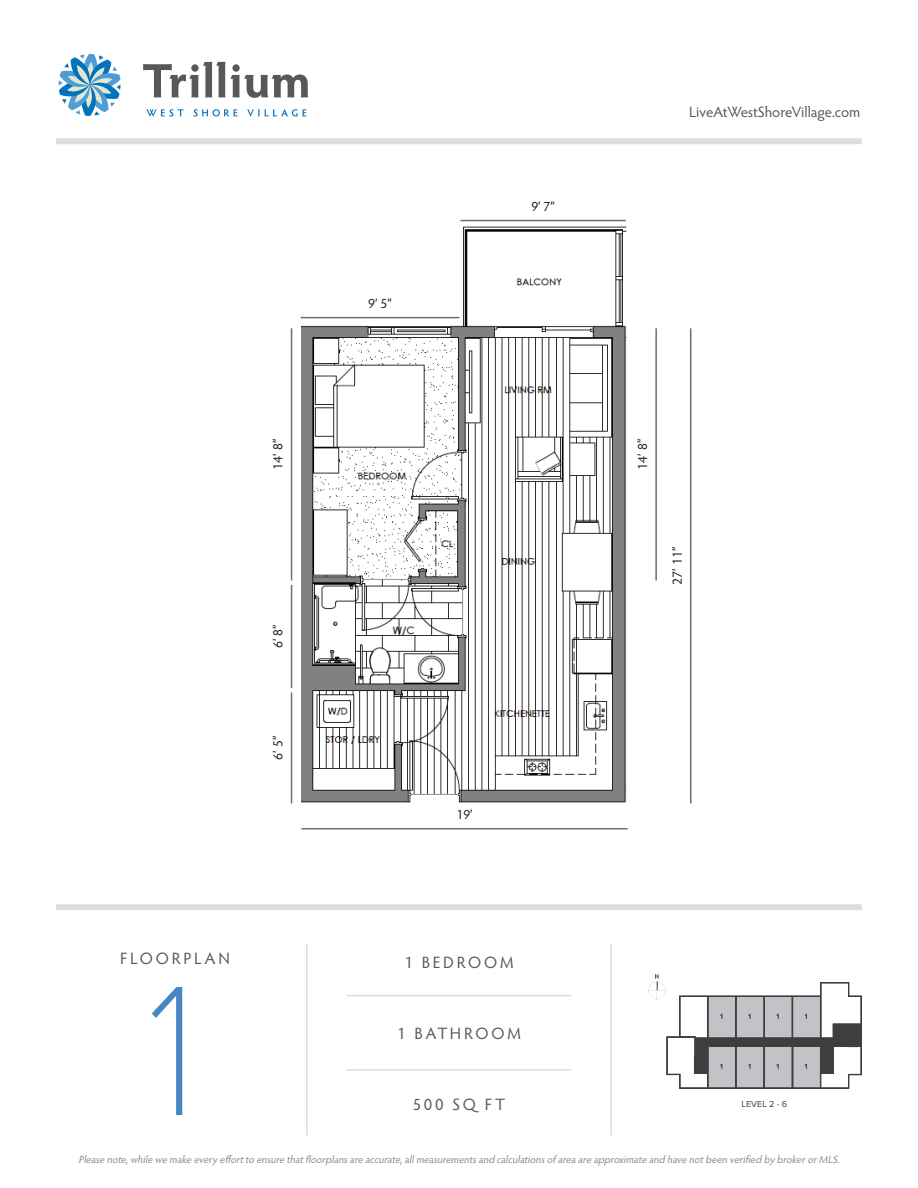
<style>
.page{position:relative;width:918px;height:1188px;background:#fff}
.page>*{position:absolute;margin:0;border:0;box-sizing:border-box;transform-origin:0 0}
.t1{font:100 192px "Proxima Nova T";color:#4786c6}
.t2{font:16.5px "Hypatia Sans Pro";letter-spacing:.165em;color:#57585a}
.t3{font:15px "Hypatia Sans Pro";letter-spacing:-.005em;color:#57585a}
.t4{font:13.5px "Hypatia Sans Pro";color:#231f20}
.t5{font:italic 10.5px "Hypatia Sans Pro";color:#87898c}
.t6{font:500 9px "Proxima Nova";color:#57585a}
</style>
<div class="page">
<div style="left:56px;top:138px;width:806px;height:6px;background:#dcdddf"></div>
<div style="left:56px;top:904px;width:806px;height:6px;background:#dcdddf"></div>
<hr style="left:306px;top:944px;width:2px;height:191px;background:#dcdddf">
<hr style="left:610px;top:944px;width:2px;height:191px;background:#dcdddf">
<hr style="left:347px;top:995px;width:224px;height:1px;background:#dcdddf">
<hr style="left:347px;top:1069px;width:224px;height:2px;background:#dcdddf">
<svg style="left:58px;top:54px;width:63px;height:62px"></svg>
<svg style="left:146px;top:109px;width:38px;height:8px"></svg>
<svg style="left:194px;top:109px;width:43px;height:8px"></svg>
<svg style="left:247px;top:109px;width:59px;height:8px"></svg>
<svg style="left:143px;top:62px;width:165px;height:36px"></svg>
<img style="left:302px;top:226px;width:326px;height:577px">
<svg style="left:647px;top:974px;width:215px;height:115px"></svg>
<hr style="left:460px;top:220px;width:166px;height:1px;background:#6c6d70">
<hr style="left:301px;top:317px;width:158px;height:1px;background:#6c6d70">
<hr style="left:291px;top:328px;width:1px;height:252px;background:#6c6d70">
<hr style="left:291px;top:585px;width:1px;height:103px;background:#6c6d70">
<hr style="left:291px;top:692px;width:1px;height:111px;background:#6c6d70">
<hr style="left:655px;top:328px;width:2px;height:252px;background:#6c6d70">
<hr style="left:690px;top:328px;width:1px;height:475px;background:#6c6d70">
<hr style="left:302px;top:828px;width:326px;height:1px;background:#6c6d70">
<p class="t4" style="left:269px;top:470px;width:32px;rotate:-90deg">14’ 8”</p>
<p class="t4" style="left:368px;top:295px;width:25px">9’ 5”</p>
<p class="t4" style="left:531px;top:198px;width:25px">9’ 7”</p>
<p class="t4" style="left:269px;top:648px;width:25px;rotate:-90deg">6’ 8”</p>
<p class="t4" style="left:269px;top:760px;width:25px;rotate:-90deg">6’ 5”</p>
<p class="t4" style="left:456px;top:806px;width:18px">19’</p>
<h2 class="t2" style="left:120px;top:947px;width:111px">FLOORPLAN</h2>
<h2 class="t2" style="left:405px;top:951px;width:110px">1 BEDROOM</h2>
<h3 class="t3" style="left:689px;top:102px;width:173px">LiveAtWestShoreVillage.com</h3>
<p class="t4" style="left:633px;top:470px;width:32px;rotate:-90deg">14’ 8”</p>
<p class="t4" style="left:668px;top:585px;width:39px;rotate:-90deg">27’ 11”</p>
<h1 class="t1" style="left:146px;top:908px;width:55px">1</h1>
<h2 class="t2" style="left:397px;top:1022px;width:125px">1 BATHROOM</h2>
<h2 class="t2" style="left:413px;top:1093px;width:94px">500 SQ FT</h2>
<p class="t6" style="left:741px;top:1097px;width:47px">LEVEL 2 - 6</p>
<p class="t5" style="left:79px;top:1153px;width:765px">Please note,while we make every effortto ensure thatfloorplansare accurate,allmeasurementsand calculationsof areaare approximate and have notbeen verified by brokerorMLS.</p>
</div>
